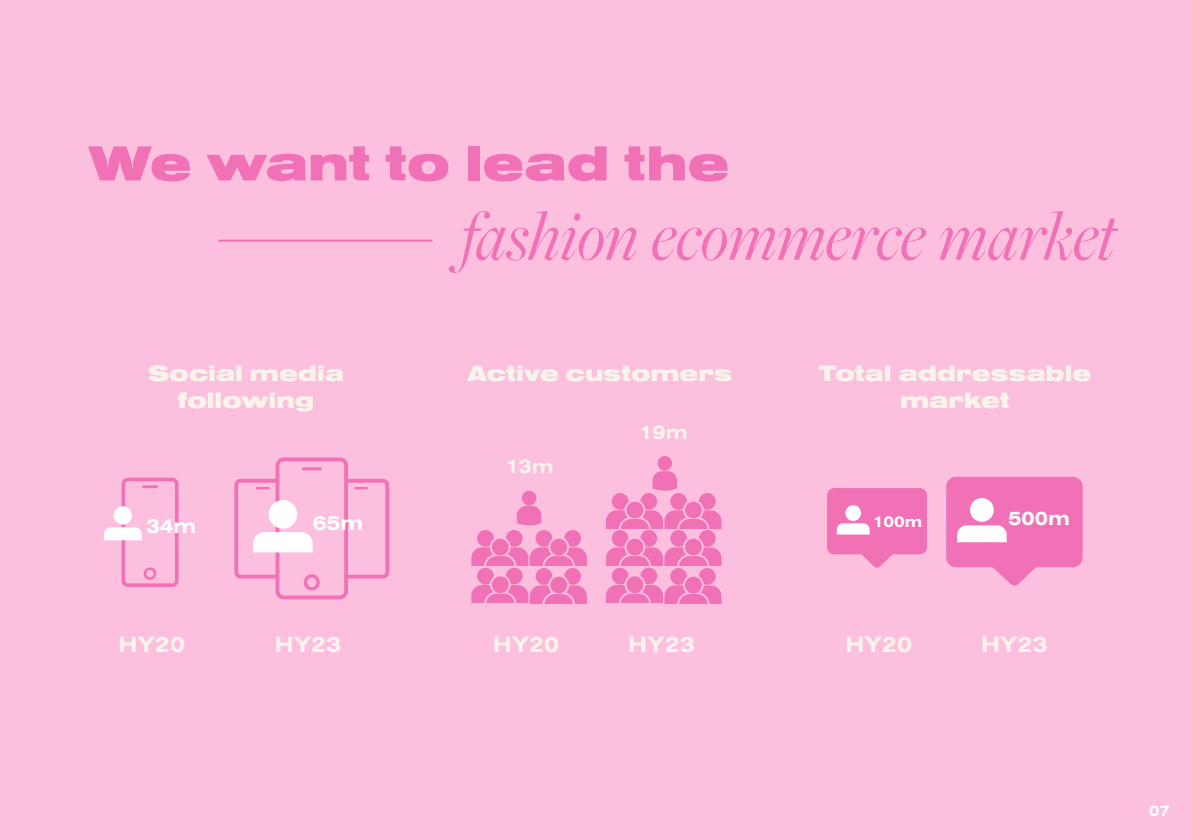
<style>
.page{position:relative;width:1191px;height:840px;background:#fff}
.page>*{position:absolute;margin:0;border:0;box-sizing:border-box;transform-origin:0 0}
.t1{font:italic 73.4px "Freight Big Pro";color:#f171b7}
.t2{font:900 51px "Nimbus San Ext";color:#f171b7}
.t3{font:900 23px/27.6px "Nimbus San Ext";color:#f8f4ec;text-align:center}
.t4{font:700 23px "Nimbus San Ext";color:#f8f4ec}
.t5{font:700 21px "Nimbus San Ext";color:#fff}
.t6{font:700 20.2px "Nimbus San Ext";color:#f8f4ec}
.t7{font:700 20.2px "Nimbus San Ext";color:#fff}
.t8{font:700 16.2px "Nimbus San Ext";color:#fff}
.t9{font:700 16px "Nimbus San Ext";color:#fff}
</style>
<div class="page">
<div style="left:0;top:0;width:1191px;height:839px;background:#fdbfde"></div>
<svg style="left:234px;top:457px;width:155px;height:142px"></svg>
<div style="left:269px;top:500px;width:28px;height:28px;background:#fff;border-radius:50%"></div>
<svg style="left:104px;top:477px;width:74px;height:109px"></svg>
<div style="left:114px;top:506px;width:18px;height:18px;background:#fff;border-radius:50%"></div>
<svg style="left:471px;top:490px;width:116px;height:112px"></svg>
<svg style="left:606px;top:456px;width:115px;height:146px"></svg>
<svg style="left:946px;top:476px;width:136px;height:109px;background:#f385c1"></svg>
<div style="left:970px;top:497px;width:23px;height:24px;background:#fff;border-radius:50%"></div>
<svg style="left:827px;top:488px;width:100px;height:79px;background:#f382bf"></svg>
<div style="left:845px;top:505px;width:16px;height:15px;background:#fff;border-radius:50%"></div>
<hr style="left:218px;top:239px;width:214px;height:2px;background:#f171b7">
<h2 class="t2" style="left:88px;top:134px;width:642px">We want to lead the</h2>
<h1 class="t1" style="left:460px;top:188px;width:657px">fashion ecommerce market</h1>
<p class="t3" style="left:148px;top:359px;width:197px">Social media following</p>
<p class="t3" style="left:467px;top:359px;width:266px">Active customers</p>
<p class="t3" style="left:818px;top:359px;width:274px">Total addressable market</p>
<p class="t6" style="left:639px;top:418px;width:50px">19m</p>
<p class="t6" style="left:505px;top:452px;width:50px">13m</p>
<p class="t5" style="left:146px;top:511px;width:52px">34m</p>
<p class="t5" style="left:313px;top:508px;width:52px">65m</p>
<p class="t8" style="left:873px;top:510px;width:51px">100m</p>
<p class="t7" style="left:1008px;top:504px;width:63px">500m</p>
<p class="t4" style="left:118px;top:628px;width:68px">HY20</p>
<p class="t4" style="left:275px;top:628px;width:68px">HY23</p>
<p class="t4" style="left:493px;top:628px;width:68px">HY20</p>
<p class="t4" style="left:628px;top:628px;width:68px">HY23</p>
<p class="t4" style="left:845px;top:628px;width:68px">HY20</p>
<p class="t4" style="left:981px;top:628px;width:68px">HY23</p>
<p class="t9" style="left:1149px;top:799px;width:22px">07</p>
</div>
